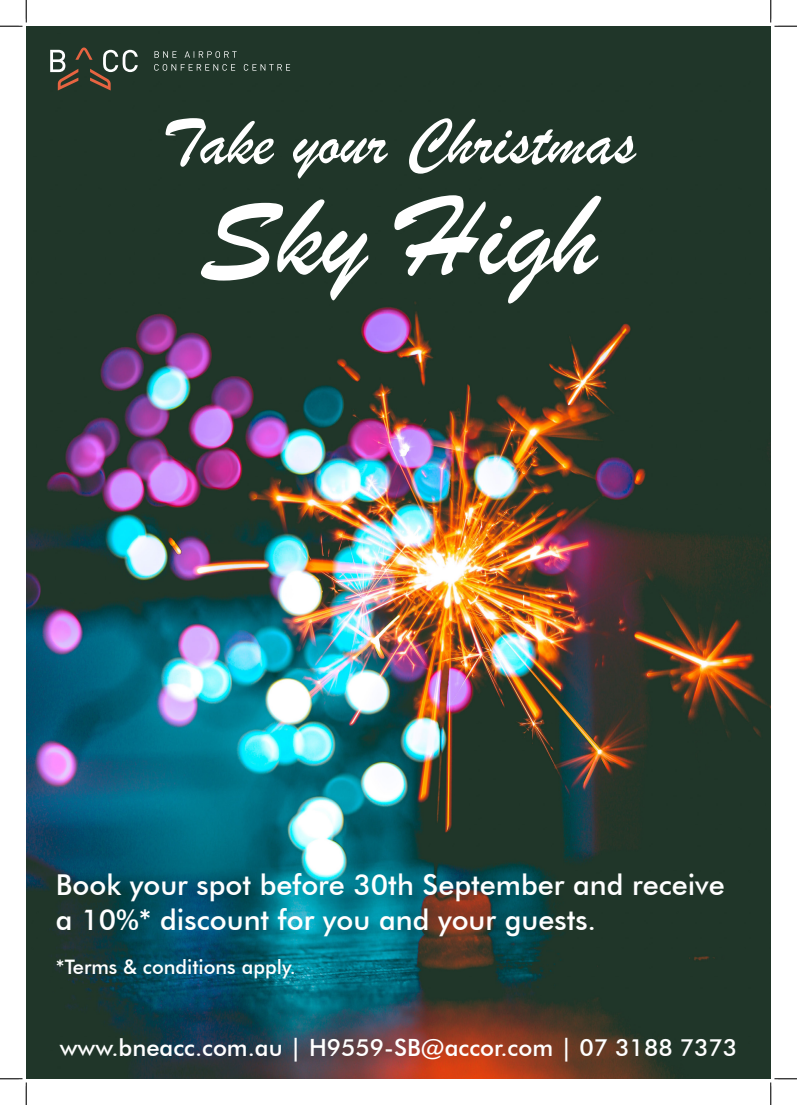
<style>
.page{position:relative;width:797px;height:1105px;background:#fff}
.page>*{position:absolute;margin:0;border:0;box-sizing:border-box;transform-origin:0 0}
.t1{font:120.75px "Brush Script";color:#fff}
.t2{font:69px "Brush Script";color:#fff}
.t3{font:500 28.75px/34.5px "Futura BT";color:#fff}
.t4{font:500 23.75px "Futura BT";color:#fff}
.t5{font:500 20px "Futura BT";color:#fff}
</style>
<div class="page">
<img style="left:26px;top:26px;width:744px;height:1053px">
<svg style="left:154px;top:64px;width:136px;height:7px"></svg>
<svg style="left:154px;top:51px;width:83px;height:7px"></svg>
<svg style="left:50px;top:48px;width:88px;height:43px;background:#4b5143"></svg>
<svg style="left:0;top:0;width:27px;height:27px"></svg>
<svg style="left:0;top:1078px;width:27px;height:27px"></svg>
<svg style="left:770px;top:0;width:27px;height:27px"></svg>
<svg style="left:770px;top:1078px;width:27px;height:27px"></svg>
<p class="t2" style="left:161px;top:100px;width:475px">Take your Christmas</p>
<p class="t1" style="left:200px;top:163px;width:399px">Sky High</p>
<p class="t3" style="left:56px;top:867px;width:670px">Book your spot before 30th September and receive a 10%* discount for you and your guests.</p>
<p class="t5" style="left:56px;top:955px;width:241px">*Terms &amp; conditions apply.</p>
<p class="t4" style="left:60px;top:1033px;width:679px">www.bneacc.com.au | H9559-SB@accor.com | 07 3188 7373</p>
</div>
